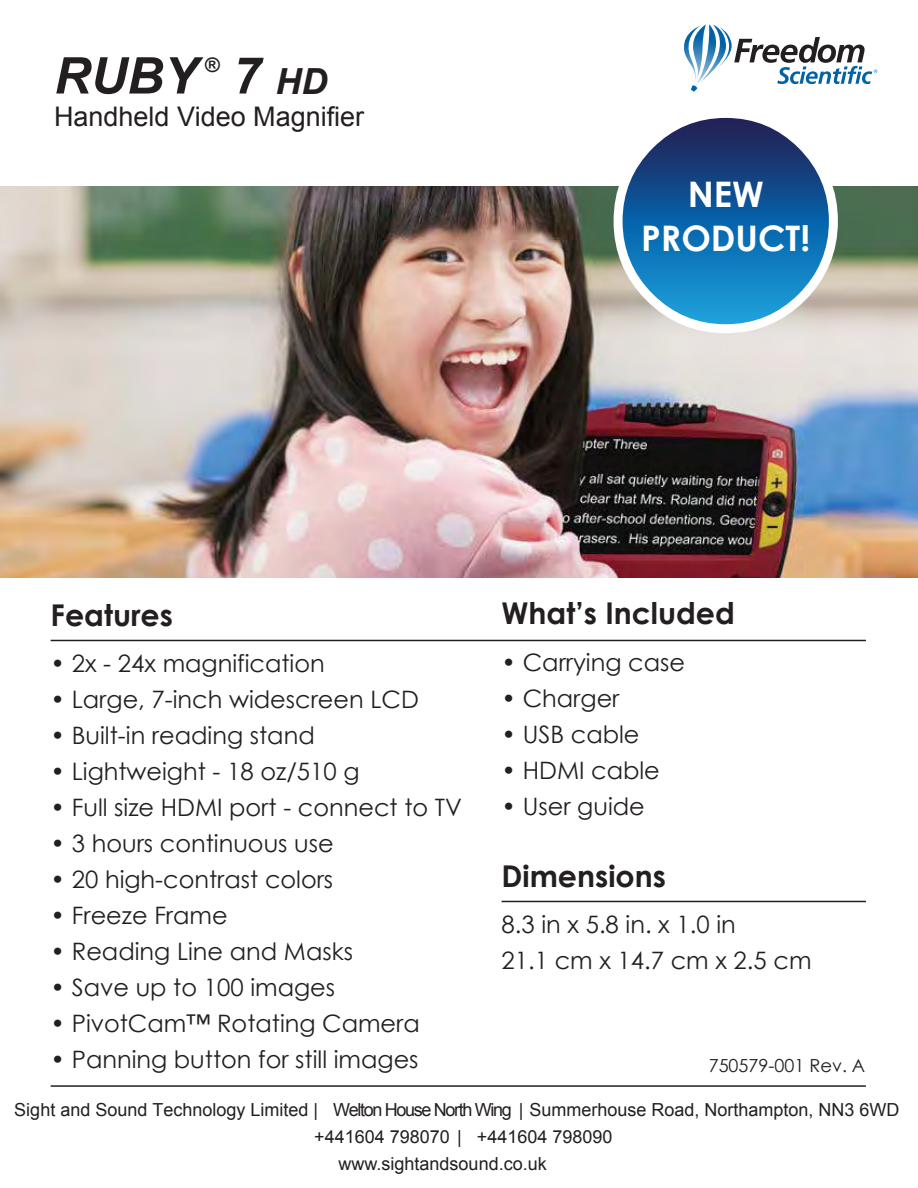
<style>
.page{position:relative;width:918px;height:1188px;background:#fff}
.page>*{position:absolute;margin:0;border:0;box-sizing:border-box;transform-origin:0 0}
.t1{font:italic 700 50.7px "Arial";color:#231f20}
.t2{font:italic 700 36px "Arial";color:#231f20}
.t3{font:700 35.25px/44.5px "Century Gothic";color:#fff;text-align:center}
.t4{font:700 30px "Century Gothic";color:#231f20}
.t5{font:27px "Arial";color:#231f20}
.t6{font:24px/36px "Century Gothic";color:#231f20}
.t7{font:italic 700 20.1px "Arial";color:#231f20}
.t8{font:18px "Arial";color:#231f20}
.t9{font:18px "Century Gothic";color:#231f20}
.s1{font-size:50.7px}
</style>
<div class="page">
<img style="left:0;top:186px;width:918px;height:392px">
<hr style="left:51px;top:1085px;width:815px;height:2px;background:#231f20">
<hr style="left:51px;top:640px;width:815px;height:1px;background:#231f20">
<hr style="left:502px;top:901px;width:364px;height:1px;background:#231f20">
<svg style="left:609px;top:117px;width:233px;height:221px"></svg>
<svg style="left:684px;top:24px;width:193px;height:68px"></svg>
<h1 class="t1" style="left:54px;top:42px;width:145px">RUBY</h1>
<p class="t7" style="left:204px;top:51px;width:16px">®</p>
<h2 class="t2" style="left:233px;top:57px;width:96px"><span class="s1">7</span> HD</h2>
<p class="t5" style="left:54px;top:99px;width:312px">Handheld Video Magnifier</p>
<h3 class="t3" style="left:641px;top:171px;width:171px">NEW<br>PRODUCT!</h3>
<p class="t4" style="left:502px;top:594px;width:235px">What’s Included</p>
<p class="t6" style="left:502px;top:644px;width:185px">• Carrying case</p>
<p class="t6" style="left:502px;top:680px;width:119px">• Charger</p>
<p class="t6" style="left:502px;top:716px;width:139px">• USB cable</p>
<p class="t6" style="left:502px;top:752px;width:160px">• HDMI cable</p>
<p class="t6" style="left:502px;top:788px;width:145px">• User guide</p>
<p class="t4" style="left:51px;top:596px;width:124px">Features</p>
<p class="t6" style="left:51px;top:645px;width:276px">• 2x - 24x magnification</p>
<p class="t6" style="left:51px;top:681px;width:370px">• Large, 7-inch widescreen LCD</p>
<p class="t6" style="left:51px;top:717px;width:266px">• Built-in reading stand</p>
<p class="t6" style="left:51px;top:753px;width:310px">• Lightweight - 18 oz/510 g</p>
<p class="t6" style="left:51px;top:789px;width:413px">• Full size HDMI port - connect to TV</p>
<p class="t6" style="left:51px;top:825px;width:285px">• 3 hours continuous use</p>
<p class="t6" style="left:51px;top:861px;width:284px">• 20 high-contrast colors</p>
<p class="t6" style="left:51px;top:897px;width:179px">• Freeze Frame</p>
<p class="t6" style="left:51px;top:933px;width:304px">• Reading Line and Masks</p>
<p class="t6" style="left:51px;top:969px;width:286px">• Save up to 100 images</p>
<p class="t6" style="left:51px;top:1005px;width:371px">• PivotCam™ Rotating Camera</p>
<p class="t6" style="left:51px;top:1041px;width:369px">• Panning button for still images</p>
<p class="t4" style="left:502px;top:857px;width:166px">Dimensions</p>
<p class="t6" style="left:502px;top:906px;width:312px">8.3 in x 5.8 in. x 1.0 in<br>21.1 cm x 14.7 cm x 2.5 cm</p>
<p class="t9" style="left:709px;top:1054px;width:158px">750579-001 Rev. A</p>
<p class="t8" style="left:14px;top:1098px;width:887px">Sight and Sound Technology Limited | Welton House North Wing | Summerhouse Road, Northampton, NN3 6WD</p>
<p class="t8" style="left:314px;top:1125px;width:300px">+441604 798070 | +441604 798090</p>
<p class="t8" style="left:339px;top:1152px;width:210px">www.sightandsound.co.uk</p>
</div>
